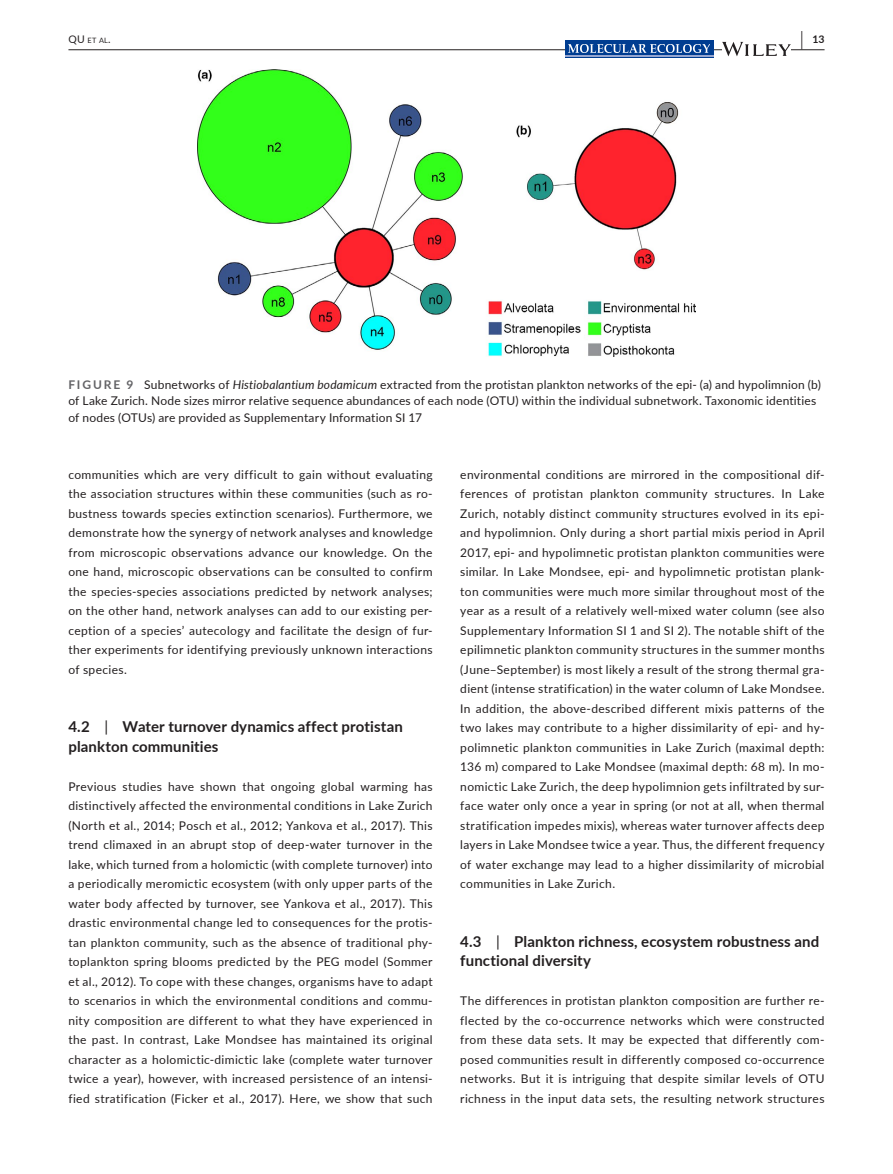
<style>
.page{position:relative;width:893px;height:1174px;background:#fff}
.page>*{position:absolute;margin:0;border:0;box-sizing:border-box;transform-origin:0 0}
.t1{font:700 15px/19.5px "Lato";letter-spacing:.005em;color:#231f20}
.t2{font:12px/19.5px "Lato";letter-spacing:.02em;color:#231f20;text-align:justify}
.t3{font:700 10.5px "Lato";color:#231f20}
.t4{font:7.35px "Lato";color:#231f20}
.s1{font-size:10.5px}
.s2{font-size:19.5px}
.s3{font-weight:700;color:#636366}
.s4{font-style:italic}
.s5{font-weight:400}
</style>
<div class="page">
<hr style="left:68px;top:49px;width:756px;height:1px;background:#231f20">
<div style="left:565px;top:41px;width:149px;height:17px;background:#003d91"></div>
<img style="left:569px;top:44px;width:141px;height:8px">
<hr style="left:565px;top:55px;width:149px;height:2px;background:#96a6d0">
<svg style="left:722px;top:42px;width:69px;height:14px"></svg>
<img style="left:198px;top:69px;width:497px;height:287px">
<p class="t4" style="left:68px;top:37px;width:44px"><span class="s1">QU</span> et al<span class="s1">.</span></p>
<p class="t3" style="left:801px;top:31px;width:25px"><span class="s2">|</span> 13</p>
<p class="t2" style="left:68px;top:376px;width:754px;line-height:16.5px;text-align:left"><span class="s3">FIGURE 9</span> Subnetworks of <span class="s4">Histiobalantium bodamicum</span> extracted from the protistan plankton networks of the epi- (a) and hypolimnion (b) of Lake Zurich. Node sizes mirror relative sequence abundances of each node (OTU) within the individual subnetwork. Taxonomic identities of nodes (OTUs) are provided as Supplementary Information SI 17</p>
<p class="t2" style="left:68px;top:464px;width:366px">communities which are very difficult to gain without evaluating the association structures within these communities (such as ro&shy;bustness towards species extinction scenarios). Furthermore, we demonstrate how the synergy of network analyses and knowledge from microscopic observations advance our knowledge. On the one hand, microscopic observations can be consulted to confirm the species-species associations predicted by network analyses; on the other hand, network analyses can add to our existing per&shy;ception of a species’ autecology and facilitate the design of fur&shy;ther experiments for identifying previously unknown interactions of species.</p>
<p class="t1" style="left:68px;top:716px;width:336px">4.2 <span class="s5">|</span> Water turnover dynamics affect protistan plankton communities</p>
<p class="t2" style="left:68px;top:776px;width:366px">Previous studies have shown that ongoing global warming has distinctively affected the environmental conditions in Lake Zurich (North et al., 2014; Posch et al., 2012; Yankova et al., 2017). This trend climaxed in an abrupt stop of deep-water turnover in the lake, which turned from a holomictic (with complete turnover) into a periodically meromictic ecosystem (with only upper parts of the water body affected by turnover, see Yankova et al., 2017). This drastic environmental change led to consequences for the protis&shy;tan plankton community, such as the absence of traditional phy&shy;toplankton spring blooms predicted by the PEG model (Sommer et al., 2012). To cope with these changes, organisms have to adapt to scenarios in which the environmental conditions and commu&shy;nity composition are different to what they have experienced in the past. In contrast, Lake Mondsee has maintained its original character as a holomictic-dimictic lake (complete water turnover twice a year), however, with increased persistence of an intensi&shy;fied stratification (Ficker et al., 2017). Here, we show that such</p>
<p class="t2" style="left:460px;top:464px;width:366px">environmental conditions are mirrored in the compositional dif&shy;ferences of protistan plankton community structures. In Lake Zurich, notably distinct community structures evolved in its epi&shy;and hypolimnion. Only during a short partial mixis period in April 2017, epi- and hypolimnetic protistan plankton communities were similar. In Lake Mondsee, epi- and hypolimnetic protistan plank&shy;ton communities were much more similar throughout most of the year as a result of a relatively well-mixed water column (see also Supplementary Information SI 1 and SI 2). The notable shift of the epilimnetic plankton community structures in the summer months (June–September) is most likely a result of the strong thermal gra&shy;dient (intense stratification) in the water column of Lake Mondsee.<br>In addition, the above-described different mixis patterns of the two lakes may contribute to a higher dissimilarity of epi- and hy&shy;polimnetic plankton communities in Lake Zurich (maximal depth:<br>136 m) compared to Lake Mondsee (maximal depth: 68 m). In mo&shy;nomictic Lake Zurich, the deep hypolimnion gets infiltrated by sur&shy;face water only once a year in spring (or not at all, when thermal stratification impedes mixis), whereas water turnover affects deep layers in Lake Mondsee twice a year. Thus, the different frequency of water exchange may lead to a higher dissimilarity of microbial communities in Lake Zurich.</p>
<p class="t1" style="left:460px;top:931px;width:360px">4.3 <span class="s5">|</span> Plankton richness, ecosystem robustness and functional diversity</p>
<p class="t2" style="left:460px;top:990px;width:366px">The differences in protistan plankton composition are further re&shy;flected by the co-occurrence networks which were constructed from these data sets. It may be expected that differently com&shy;posed communities result in differently composed co-occurrence networks. But it is intriguing that despite similar levels of OTU richness in the input data sets, the resulting network structures</p>
</div>
